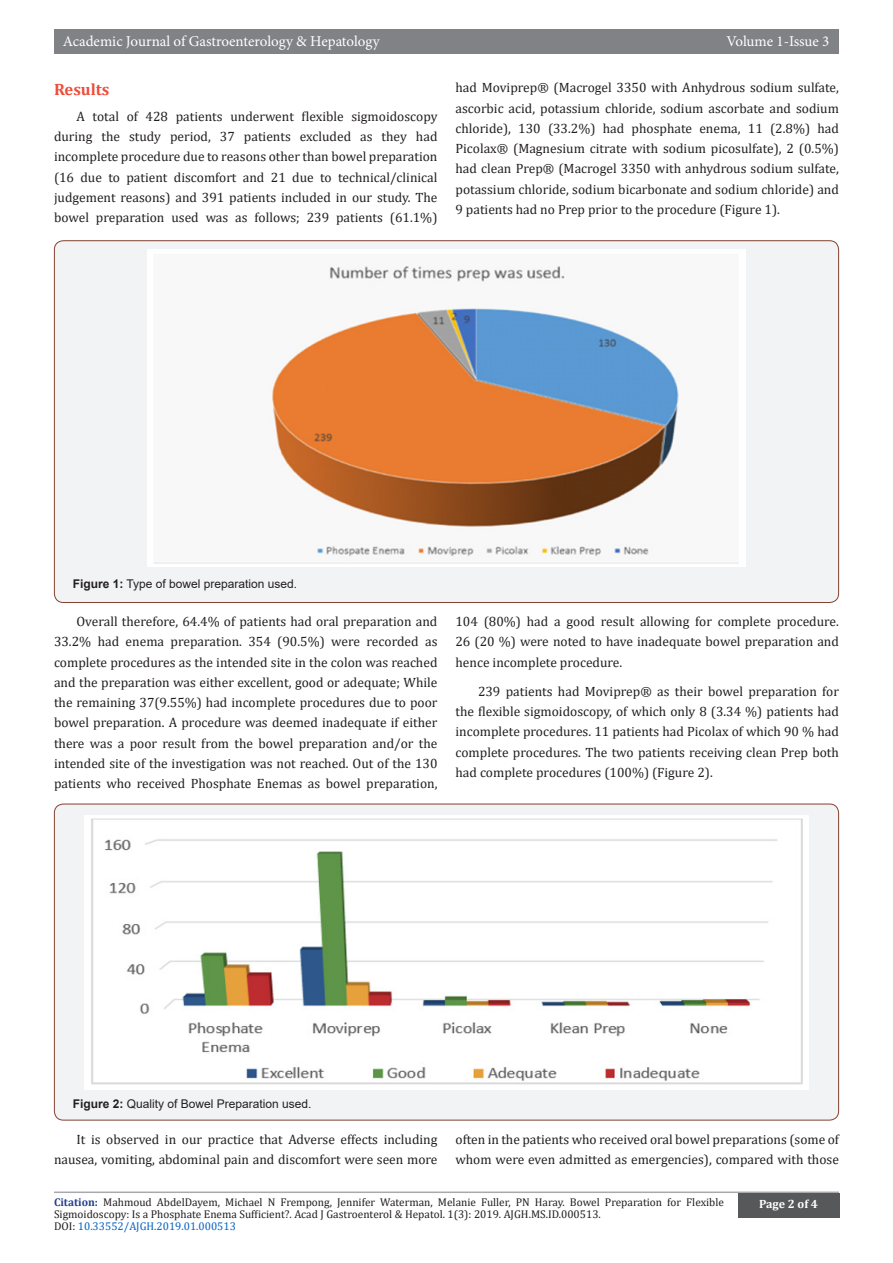
<style>
.page{position:relative;width:893px;height:1263px;background:#fff}
.page>*{position:absolute;margin:0;border:0;box-sizing:border-box;transform-origin:0 0}
.t1{font:700 16.5px "Cambria";color:#ef4c3a}
.t2{font:15px "Minion Pro";color:#fff}
.t3{font:13.5px/20.2px "Cambria";color:#231f20;text-align:justify}
.t4{font:12px "Arial";color:#231f20}
.t5{font:700 12px "Cambria";color:#fff}
.t6{font:11.25px/12px "Cambria";color:#231f20}
.t7{font:11.25px "Cambria";color:#0563c1}
.s1{font-weight:700}
.s2{font-weight:700;color:#253f8e}
.s3{color:#231f20}
</style>
<div class="page">
<div style="left:54px;top:29px;width:785px;height:25px;background:#808285"></div>
<hr style="left:54px;top:1191px;width:785px;height:2px;background:#a8a9ad">
<div style="left:738px;top:1193px;width:101px;height:24px;background:#57585a"></div>
<div style="left:54px;top:241px;width:785px;height:361px;background:#f2f3f4;border-radius:9px"></div>
<img style="left:147px;top:250px;width:599px;height:317px">
<div style="left:54px;top:804px;width:785px;height:316px;background:#f2f3f4;border-radius:9px"></div>
<img style="left:84px;top:815px;width:725px;height:274px">
<p class="t2" style="left:63px;top:31px;width:318px">Academic Journal of Gastroenterology &amp; Hepatology</p>
<p class="t2" style="left:726px;top:31px;width:105px">Volume 1-Issue 3</p>
<p class="t1" style="left:54px;top:77px;width:57px">Results</p>
<p class="t3" style="left:54px;top:106px;width:385px;text-indent:22px">A total of 428 patients underwent flexible sigmoidoscopy during the study period, 37 patients excluded as they had incomplete procedure due to reasons other than bowel preparation (16 due to patient discomfort and 21 due to technical/clinical judgement reasons) and 391 patients included in our study. The bowel preparation used was as follows; 239 patients (61.1%)</p>
<p class="t3" style="left:455px;top:78px;width:385px">had Moviprep® (Macrogel 3350 with Anhydrous sodium sulfate, ascorbic acid, potassium chloride, sodium ascorbate and sodium chloride), 130 (33.2%) had phosphate enema, 11 (2.8%) had Picolax® (Magnesium citrate with sodium picosulfate), 2 (0.5%) had clean Prep® (Macrogel 3350 with anhydrous sodium sulfate, potassium chloride, sodium bicarbonate and sodium chloride) and 9 patients had no Prep prior to the procedure (Figure 1).</p>
<p class="t4" style="left:73px;top:575px;width:226px"><span class="s1">Figure 1:</span> Type of bowel preparation used.</p>
<p class="t3" style="left:54px;top:611px;width:385px;text-indent:22px">Overall therefore, 64.4% of patients had oral preparation and 33.2% had enema preparation. 354 (90.5%) were recorded as complete procedures as the intended site in the colon was reached and the preparation was either excellent, good or adequate; While the remaining 37(9.55%) had incomplete procedures due to poor bowel preparation. A procedure was deemed inadequate if either there was a poor result from the bowel preparation and/or the intended site of the investigation was not reached. Out of the 130 patients who received Phosphate Enemas as bowel preparation,</p>
<p class="t3" style="left:455px;top:611px;width:385px">104 (80%) had a good result allowing for complete procedure.<br>26 (20 %) were noted to have inadequate bowel preparation and hence incomplete procedure.</p>
<p class="t3" style="left:455px;top:681px;width:385px;text-indent:22px">239 patients had Moviprep® as their bowel preparation for the flexible sigmoidoscopy, of which only 8 (3.34 %) patients had incomplete procedures. 11 patients had Picolax of which 90 % had complete procedures. The two patients receiving clean Prep both had complete procedures (100%) (Figure 2).</p>
<p class="t4" style="left:73px;top:1096px;width:240px"><span class="s1">Figure 2:</span> Quality of Bowel Preparation used.</p>
<p class="t3" style="left:54px;top:1129px;width:385px;text-align:right">It is observed in our practice that Adverse effects including nausea, vomiting, abdominal pain and discomfort were seen more</p>
<p class="t3" style="left:455px;top:1129px;width:385px">often in the patients who received oral bowel preparations (some of whom were even admitted as emergencies), compared with those</p>
<p class="t6" style="left:54px;top:1196px;width:671px"><span class="s2">Citation:</span> Mahmoud AbdelDayem, Michael N Frempong, Jennifer Waterman, Melanie Fuller, PN Haray. Bowel Preparation for Flexible<br>Sigmoidoscopy: Is a Phosphate Enema Sufficient?. Acad J Gastroenterol &amp; Hepatol. 1(3): 2019. AJGH.MS.ID.000513.</p>
<p class="t7" style="left:54px;top:1220px;width:183px"><span class="s3">DOI:</span> 10.33552/AJGH.2019.01.000513</p>
<p class="t5" style="left:759px;top:1196px;width:60px">Page 2 of 4</p>
</div>
